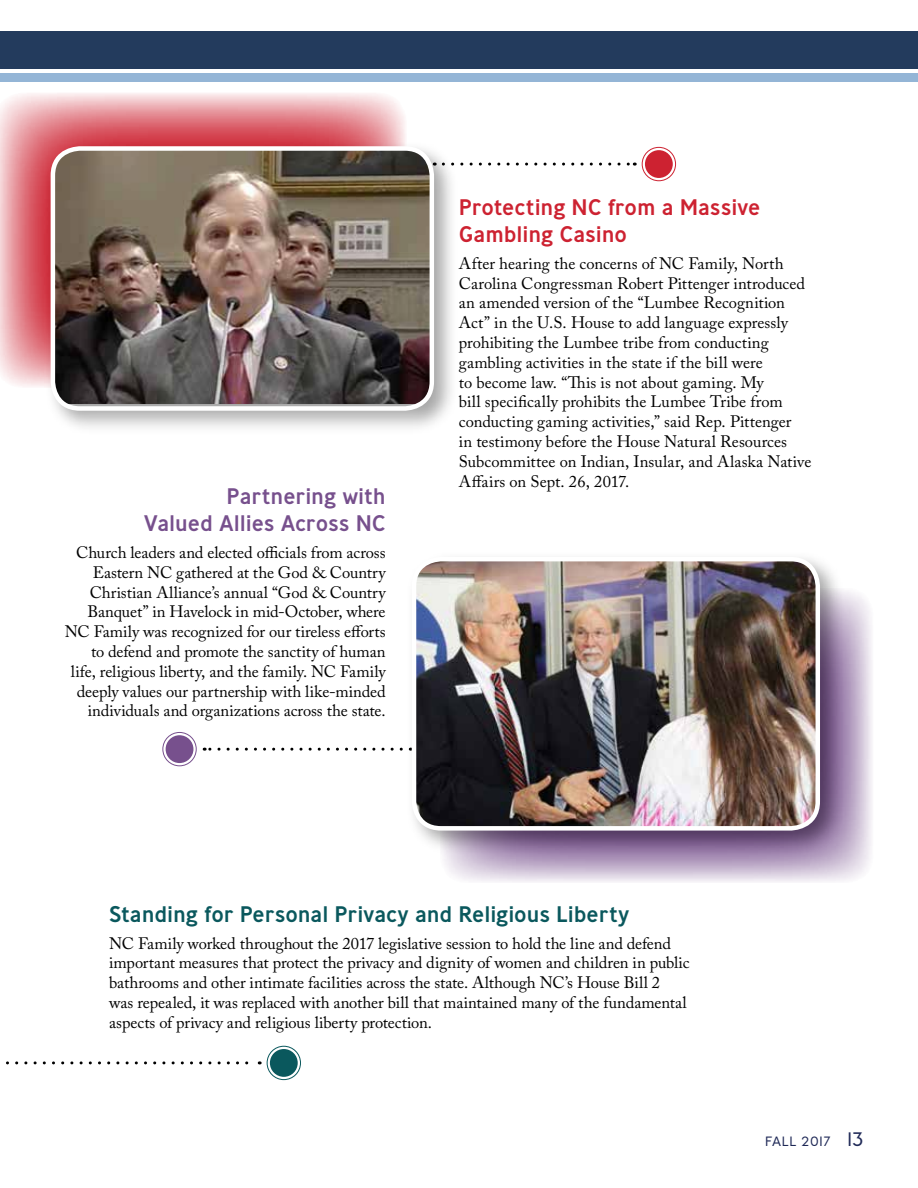
<style>
.page{position:relative;width:918px;height:1188px;background:#fff}
.page>*{position:absolute;margin:0;border:0;box-sizing:border-box;transform-origin:0 0}
.t1{font:500 22.5px "Ministry";letter-spacing:-.005em;color:#0a585d}
.t2{font:500 22.5px/27px "Ministry";letter-spacing:-.005em;color:#cd2231}
.t3{font:500 22.5px/27px "Ministry";letter-spacing:-.005em;color:#77508d;text-align:right}
.t4{font:16.5px/19.8px "Adobe Caslon Pro";color:#000}
.t5{font:300 13.5px "Ministry";letter-spacing:.05em;color:#1f2957}
.s1{font-size:19.5px}
</style>
<div class="page">
<div style="left:0;top:32px;width:918px;height:37px;background:#233b5d"></div>
<div style="left:0;top:74px;width:918px;height:8px;background:#94b5d6"></div>
<svg style="left:0;top:93px;width:406px;height:294px;background:#e6959c"></svg>
<svg style="left:440px;top:588px;width:434px;height:295px;background:#d2c6d9"></svg>
<div style="left:45px;top:141px;width:414px;height:294px;background:#000;opacity:.35"></div>
<img style="left:54px;top:148px;width:378px;height:256px">
<div style="left:51px;top:146px;width:383px;height:265px;border:4px solid #fff;border-radius:27px"></div>
<svg style="left:6px;top:1061px;width:254px;height:3px"></svg>
<div style="left:270px;top:1049px;width:28px;height:28px;background:#0a585d;border-radius:50%"></div>
<div style="left:267px;top:1046px;width:34px;height:34px;border:1px solid #0a585d;border-radius:50%"></div>
<svg style="left:204px;top:748px;width:197px;height:3px"></svg>
<div style="left:166px;top:735px;width:27px;height:28px;background:#77508d;border-radius:50%"></div>
<div style="left:162px;top:732px;width:35px;height:34px;border:1px solid #77508d;border-radius:50%"></div>
<svg style="left:443px;top:163px;width:192px;height:3px"></svg>
<div style="left:645px;top:150px;width:28px;height:28px;background:#cd2231;border-radius:50%"></div>
<div style="left:642px;top:147px;width:34px;height:34px;border:1px solid #cd2231;border-radius:50%"></div>
<div style="left:406px;top:551px;width:439px;height:304px;background:#000;opacity:.35"></div>
<img style="left:414px;top:559px;width:404px;height:269px">
<div style="left:412px;top:557px;width:408px;height:274px;border:4px solid #fff;border-radius:27px"></div>
<h1 class="t3" style="left:144px;top:483px;width:243px">Partnering with<br>Valued Allies Across NC</h1>
<p class="t4" style="left:65px;top:542px;width:322px;text-align:right">Church leaders and elected officials from across Eastern NC gathered at the God &amp; Country Christian Alliance’s annual “God &amp; Country Banquet” in Havelock in mid-October, where NC Family was recognized for our tireless efforts to defend and promote the sanctity of human life, religious liberty, and the family. NC Family deeply values our partnership with like-minded individuals and organizations across the state.</p>
<h1 class="t2" style="left:459px;top:193px;width:303px">Protecting NC from a Massive<br>Gambling Casino</h1>
<p class="t4" style="left:459px;top:253px;width:354px">After hearing the concerns of NC Family, North Carolina Congressman Robert Pittenger introduced an amended version of the “Lumbee Recognition Act” in the U.S. House to add language expressly prohibiting the Lumbee tribe from conducting gambling activities in the state if the bill were<br>to become law. “This is not about gaming. My<br>bill specifically prohibits the Lumbee Tribe from conducting gaming activities,” said Rep. Pittenger<br>in testimony before the House Natural Resources Subcommittee on Indian, Insular, and Alaska Native Affairs on Sept. 26, 2017.</p>
<h1 class="t1" style="left:109px;top:900px;width:522px">Standing for Personal Privacy and Religious Liberty</h1>
<p class="t4" style="left:109px;top:933px;width:582px">NC Family worked throughout the 2017 legislative session to hold the line and defend important measures that protect the privacy and dignity of women and children in public bathrooms and other intimate facilities across the state. Although NC’s House Bill 2<br>was repealed, it was replaced with another bill that maintained many of the fundamental aspects of privacy and religious liberty protection.</p>
<p class="t5" style="left:765px;top:1133px;width:100px">FALL 2017 <span class="s1">13</span></p>
</div>
